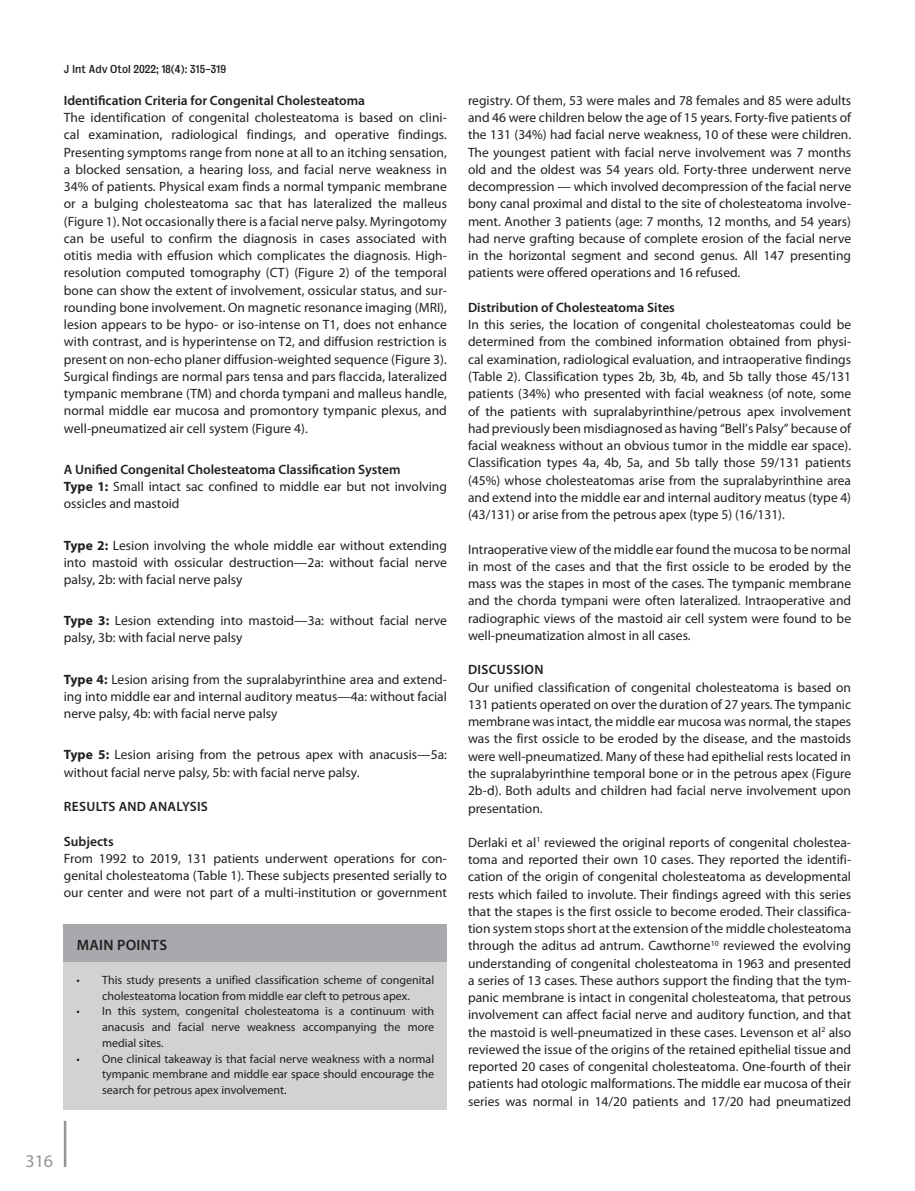
<style>
.page{position:relative;width:915px;height:1191px;background:#fff}
.page>*{position:absolute;margin:0;border:0;box-sizing:border-box;transform-origin:0 0}
.t1{font:18px "Myriad Pro";color:#939598}
.t2{font:600 15px "Myriad Pro";letter-spacing:.02em;color:#231f20}
.t3{font:13.5px/17.2px "Myriad Pro";color:#231f20;text-align:justify}
.t4{font:600 13.5px "Myriad Pro";color:#231f20}
.t5{font:600 13.5px "Myriad Pro";letter-spacing:.02em;color:#231f20}
.t6{font:12px/15.8px "Myriad Pro";color:#231f20;text-align:justify}
.t7{font:10.5px "Bureau Grotesque Five Three";color:#231f20}
.s1{font-weight:600}
.s2{font-weight:700}
</style>
<div class="page">
<hr style="left:64px;top:1120px;width:2px;height:47px;background:#939598">
<div style="left:64px;top:924px;width:383px;height:40px;background:#a8a9ad"></div>
<div style="left:64px;top:962px;width:383px;height:48px;background:#d1d2d4"></div>
<div style="left:64px;top:993px;width:383px;height:64px;background:#d1d2d4"></div>
<div style="left:64px;top:1041px;width:383px;height:69px;background:#d1d2d4"></div>
<p class="t7" style="left:64px;top:62px;width:164px">J Int Adv Otol 2022; 18(4): 315-319</p>
<p class="t4" style="left:64px;top:92px;width:303px">Identification Criteria for Congenital Cholesteatoma</p>
<p class="t3" style="left:64px;top:109px;width:384px">The identification of congenital cholesteatoma is based on clini&shy;cal examination, radiological findings, and operative findings.<br>Presenting symptoms range from none at all to an itching sensation, a blocked sensation, a hearing loss, and facial nerve weakness in 34% of patients. Physical exam finds a normal tympanic membrane or a bulging cholesteatoma sac that has lateralized the malleus (Figure 1). Not occasionally there is a facial nerve palsy. Myringotomy can be useful to confirm the diagnosis in cases associated with otitis media with effusion which complicates the diagnosis. High&shy;resolution computed tomography (CT) (Figure 2) of the temporal bone can show the extent of involvement, ossicular status, and sur&shy;rounding bone involvement. On magnetic resonance imaging (MRI), lesion appears to be hypo- or iso-intense on T1, does not enhance with contrast, and is hyperintense on T2, and diffusion restriction is present on non-echo planer diffusion-weighted sequence (Figure 3).<br>Surgical findings are normal pars tensa and pars flaccida, lateralized tympanic membrane (TM) and chorda tympani and malleus handle, normal middle ear mucosa and promontory tympanic plexus, and well-pneumatized air cell system (Figure 4).</p>
<p class="t3" style="left:64px;top:460px;width:384px;text-align:left"><span class="s1">A Unified Congenital Cholesteatoma Classification System<br></span><span class="s2">Type 1:</span> Small intact sac confined to middle ear but not involving ossicles and mastoid</p>
<p class="t3" style="left:64px;top:536px;width:384px"><span class="s2">Type 2:</span> Lesion involving the whole middle ear without extending into mastoid with ossicular destruction—2a: without facial nerve palsy, 2b: with facial nerve palsy</p>
<p class="t3" style="left:64px;top:612px;width:384px"><span class="s2">Type 3:</span> Lesion extending into mastoid—3a: without facial nerve palsy, 3b: with facial nerve palsy</p>
<p class="t3" style="left:64px;top:670px;width:384px"><span class="s2">Type 4:</span> Lesion arising from the supralabyrinthine area and extend&shy;ing into middle ear and internal auditory meatus—4a: without facial nerve palsy, 4b: with facial nerve palsy</p>
<p class="t3" style="left:64px;top:746px;width:384px"><span class="s2">Type 5:</span> Lesion arising from the petrous apex with anacusis—5a: without facial nerve palsy, 5b: with facial nerve palsy.</p>
<p class="t5" style="left:64px;top:798px;width:145px">RESULTS AND ANALYSIS</p>
<p class="t4" style="left:64px;top:832px;width:51px">Subjects</p>
<p class="t3" style="left:64px;top:849px;width:384px">From 1992 to 2019, 131 patients underwent operations for con&shy;genital cholesteatoma (Table 1). These subjects presented serially to our center and were not part of a multi-institution or government</p>
<p class="t2" style="left:77px;top:935px;width:92px">MAIN POINTS</p>
<p class="t6" style="left:77px;top:971px;width:359px;text-align:center">• This study presents a unified classification scheme of congenital cholesteatoma location from middle ear cleft to petrous apex.</p>
<p class="t6" style="left:102px;top:1003px;width:333px;text-indent:-26px">• In this system, congenital cholesteatoma is a continuum with anacusis and facial nerve weakness accompanying the more medial sites.</p>
<p class="t6" style="left:102px;top:1050px;width:333px;text-indent:-26px">• One clinical takeaway is that facial nerve weakness with a normal tympanic membrane and middle ear space should encourage the search for petrous apex involvement.</p>
<h1 class="t1" style="left:25px;top:1149px;width:29px">316</h1>
<p class="t3" style="left:468px;top:91px;width:384px">registry. Of them, 53 were males and 78 females and 85 were adults and 46 were children below the age of 15 years. Forty-five patients of the 131 (34%) had facial nerve weakness, 10 of these were children.<br>The youngest patient with facial nerve involvement was 7 months old and the oldest was 54 years old. Forty-three underwent nerve decompression — which involved decompression of the facial nerve bony canal proximal and distal to the site of cholesteatoma involve&shy;ment. Another 3 patients (age: 7 months, 12 months, and 54 years) had nerve grafting because of complete erosion of the facial nerve in the horizontal segment and second genus. All 147 presenting patients were offered operations and 16 refused.</p>
<p class="t4" style="left:468px;top:299px;width:208px">Distribution of Cholesteatoma Sites</p>
<p class="t3" style="left:468px;top:316px;width:384px">In this series, the location of congenital cholesteatomas could be determined from the combined information obtained from physi&shy;cal examination, radiological evaluation, and intraoperative findings (Table 2). Classification types 2b, 3b, 4b, and 5b tally those 45/131 patients (34%) who presented with facial weakness (of note, some of the patients with supralabyrinthine/petrous apex involvement had previously been misdiagnosed as having “Bell’s Palsy” because of facial weakness without an obvious tumor in the middle ear space).<br>Classification types 4a, 4b, 5a, and 5b tally those 59/131 patients (45%) whose cholesteatomas arise from the supralabyrinthine area and extend into the middle ear and internal auditory meatus (type 4) (43/131) or arise from the petrous apex (type 5) (16/131).</p>
<p class="t3" style="left:468px;top:540px;width:384px">Intraoperative view of the middle ear found the mucosa to be normal in most of the cases and that the first ossicle to be eroded by the mass was the stapes in most of the cases. The tympanic membrane and the chorda tympani were often lateralized. Intraoperative and radiographic views of the mastoid air cell system were found to be well-pneumatization almost in all cases.</p>
<p class="t5" style="left:468px;top:661px;width:77px">DISCUSSION</p>
<p class="t3" style="left:468px;top:678px;width:384px">Our unified classification of congenital cholesteatoma is based on 131 patients operated on over the duration of 27 years. The tympanic membrane was intact, the middle ear mucosa was normal, the stapes was the first ossicle to be eroded by the disease, and the mastoids were well-pneumatized. Many of these had epithelial rests located in the supralabyrinthine temporal bone or in the petrous apex (Figure 2b-d). Both adults and children had facial nerve involvement upon presentation.</p>
<p class="t3" style="left:468px;top:833px;width:384px">Derlaki et al<sup>1</sup> reviewed the original reports of congenital cholestea&shy;toma and reported their own 10 cases. They reported the identifi&shy;cation of the origin of congenital cholesteatoma as developmental rests which failed to involute. Their findings agreed with this series that the stapes is the first ossicle to become eroded. Their classifica&shy;tion system stops short at the extension of the middle cholesteatoma through the aditus ad antrum. Cawthorne<sup>10</sup> reviewed the evolving understanding of congenital cholesteatoma in 1963 and presented a series of 13 cases. These authors support the finding that the tym&shy;panic membrane is intact in congenital cholesteatoma, that petrous involvement can affect facial nerve and auditory function, and that the mastoid is well-pneumatized in these cases. Levenson et al<sup>2</sup> also reviewed the issue of the origins of the retained epithelial tissue and reported 20 cases of congenital cholesteatoma. One-fourth of their patients had otologic malformations. The middle ear mucosa of their series was normal in 14/20 patients and 17/20 had pneumatized</p>
</div>
